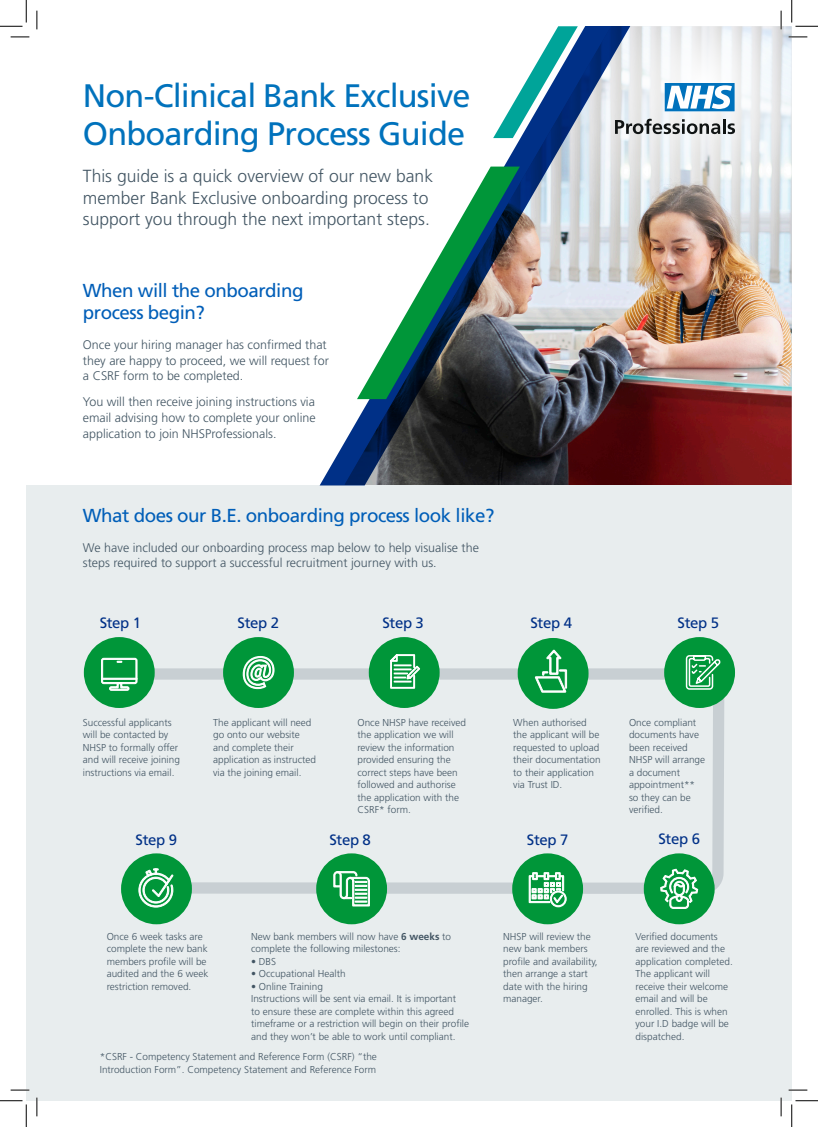
<style>
.page{position:relative;width:818px;height:1127px;background:#fff}
.page>*{position:absolute;margin:0;border:0;box-sizing:border-box;transform-origin:0 0}
.Heading_-_section{font:32.5px "Frutiger LT Std";letter-spacing:-.025em;color:#0072bc}
.Section_subhead_-_fo{font:18.75px/22.5px "Frutiger LT Std";letter-spacing:-.025em;color:#005eb8}
.Heading_-_section-2{font:300 17.5px/21.2px "Frutiger LT Std";color:#425563}
.t1{font:15px "Frutiger LT Std";letter-spacing:-.025em;color:#003087}
.Body_Text_9pt{font:300 12.5px/15.6px "Frutiger LT Std";color:#425563}
.t2{font:300 10px/12.5px "Frutiger LT Std";color:#425563}
.s1{font-weight:700}
.s2{font-weight:400}
</style>
<div class="page">
<img style="left:635px;top:250px;width:157px;height:235px">
<svg style="left:635px;top:26px;width:157px;height:224px"></svg>
<div style="left:26px;top:485px;width:766px;height:615px;background:#e8edee"></div>
<svg style="left:320px;top:26px;width:315px;height:459px"></svg>
<svg style="left:357px;top:166px;width:163px;height:233px"></svg>
<svg style="left:493px;top:26px;width:85px;height:112px"></svg>
<svg style="left:665px;top:83px;width:69px;height:28px"></svg>
<svg style="left:615px;top:119px;width:120px;height:15px"></svg>
<svg style="left:86px;top:663px;width:644px;height:262px"></svg>
<div style="left:84px;top:637px;width:71px;height:70px;background:#009639;border-radius:50%"></div>
<div style="left:223px;top:637px;width:71px;height:70px;background:#009639;border-radius:50%"></div>
<div style="left:369px;top:637px;width:71px;height:70px;background:#009639;border-radius:50%"></div>
<div style="left:518px;top:637px;width:70px;height:71px;background:#009639;border-radius:50%"></div>
<div style="left:512px;top:853px;width:71px;height:71px;background:#009639;border-radius:50%"></div>
<div style="left:316px;top:853px;width:71px;height:71px;background:#009639;border-radius:50%"></div>
<div style="left:121px;top:853px;width:71px;height:71px;background:#009639;border-radius:50%"></div>
<div style="left:664px;top:637px;width:71px;height:70px;background:#009639;border-radius:50%"></div>
<div style="left:644px;top:853px;width:71px;height:71px;background:#009639;border-radius:50%"></div>
<svg style="left:390px;top:654px;width:30px;height:34px"></svg>
<svg style="left:535px;top:649px;width:32px;height:43px"></svg>
<svg style="left:660px;top:868px;width:38px;height:40px"></svg>
<svg style="left:101px;top:657px;width:37px;height:33px"></svg>
<svg style="left:243px;top:656px;width:32px;height:33px"></svg>
<svg style="left:685px;top:655px;width:36px;height:35px"></svg>
<svg style="left:529px;top:872px;width:37px;height:34px"></svg>
<svg style="left:333px;top:871px;width:37px;height:35px"></svg>
<svg style="left:138px;top:868px;width:36px;height:39px"></svg>
<svg style="left:11px;top:36px;width:18px;height:2px"></svg>
<svg style="left:788px;top:36px;width:19px;height:2px"></svg>
<svg style="left:11px;top:1089px;width:18px;height:1px"></svg>
<svg style="left:788px;top:1089px;width:19px;height:1px"></svg>
<svg style="left:36px;top:11px;width:2px;height:18px"></svg>
<svg style="left:36px;top:1097px;width:2px;height:18px"></svg>
<svg style="left:780px;top:11px;width:2px;height:18px"></svg>
<svg style="left:780px;top:1097px;width:2px;height:18px"></svg>
<svg style="left:0;top:0;width:27px;height:27px"></svg>
<svg style="left:0;top:1100px;width:27px;height:26px"></svg>
<svg style="left:791px;top:0;width:27px;height:27px"></svg>
<svg style="left:791px;top:1100px;width:27px;height:26px"></svg>
<p class="Heading_-_section" style="left:83px;top:77px;width:389px">Non-Clinical Bank Exclusive</p>
<p class="Heading_-_section" style="left:83px;top:114px;width:384px">Onboarding Process Guide</p>
<p class="Heading_-_section-2" style="left:83px;top:166px;width:352px">This guide is a quick overview of our new bank member Bank Exclusive onboarding process to support you through the next important steps.</p>
<p class="Section_subhead_-_fo" style="left:83px;top:279px;width:222px">When will the onboarding process begin?</p>
<p class="Body_Text_9pt" style="left:83px;top:337px;width:247px">Once your hiring manager has confirmed that they are happy to proceed, we will request for a CSRF form to be completed.</p>
<p class="Body_Text_9pt" style="left:83px;top:394px;width:234px;text-align:justify">You will then receive joining instructions via email advising how to complete your online application to join NHSProfessionals.</p>
<p class="Section_subhead_-_fo" style="left:83px;top:504px;width:413px">What does our B.E. onboarding process look like?</p>
<p class="Body_Text_9pt" style="left:83px;top:539px;width:397px">We have included our onboarding process map below to help visualise the steps required to support a successful recruitment journey with us.</p>
<p class="t1" style="left:100px;top:613px;width:43px">Step 1</p>
<p class="t1" style="left:238px;top:613px;width:43px">Step 2</p>
<p class="t1" style="left:382px;top:613px;width:43px">Step 3</p>
<p class="t1" style="left:530px;top:613px;width:43px">Step 4</p>
<p class="t1" style="left:677px;top:613px;width:43px">Step 5</p>
<p class="t2" style="left:83px;top:715px;width:99px">Successful applicants will be contacted by<br>NHSP to formally offer and will receive joining instructions via email.</p>
<p class="t2" style="left:213px;top:715px;width:105px">The applicant will need go onto our website and complete their application as instructed via the joining email.</p>
<p class="t2" style="left:357px;top:715px;width:110px">Once NHSP have received the application we will review the information provided ensuring the correct steps have been followed and authorise the application with the<br>CSRF* form.</p>
<p class="t2" style="left:513px;top:715px;width:89px">When authorised the applicant will be requested to upload their documentation to their application via Trust ID.</p>
<p class="t2" style="left:629px;top:715px;width:78px">Once compliant documents have been received<br>NHSP will arrange a document appointment** so they can be verified.</p>
<p class="t1" style="left:136px;top:830px;width:43px">Step 9</p>
<p class="t1" style="left:329px;top:830px;width:43px">Step 8</p>
<p class="t1" style="left:527px;top:830px;width:43px">Step 7</p>
<p class="t1" style="left:658px;top:830px;width:43px">Step 6</p>
<p class="t2" style="left:107px;top:930px;width:103px">Once 6 week tasks are complete the new bank members profile will be audited and the 6 week restriction removed.</p>
<p class="t2" style="left:251px;top:930px;width:202px">New bank members will now have <span class="s1">6 weeks</span> to complete the following milestones:</p>
<p class="t2" style="left:251px;top:955px;width:27px"><span class="s2">•</span> DBS</p>
<p class="t2" style="left:251px;top:967px;width:96px"><span class="s2">•</span> Occupational Health</p>
<p class="t2" style="left:251px;top:980px;width:73px"><span class="s2">•</span> Online Training</p>
<p class="t2" style="left:251px;top:992px;width:219px">Instructions will be sent via email. It is important<br>to ensure these are complete within this agreed timeframe or a restriction will begin on their profile and they won’t be able to work until compliant.</p>
<p class="t2" style="left:100px;top:1050px;width:279px">*CSRF - Competency Statement and Reference Form (CSRF) “the<br>Introduction Form”. Competency Statement and Reference Form</p>
<p class="t2" style="left:503px;top:930px;width:96px">NHSP will review the new bank members profile and availability, then arrange a start date with the hiring manager.</p>
<p class="t2" style="left:635px;top:930px;width:99px">Verified documents are reviewed and the application completed.<br>The applicant will receive their welcome email and will be enrolled. This is when your I.D badge will be dispatched.</p>
</div>
